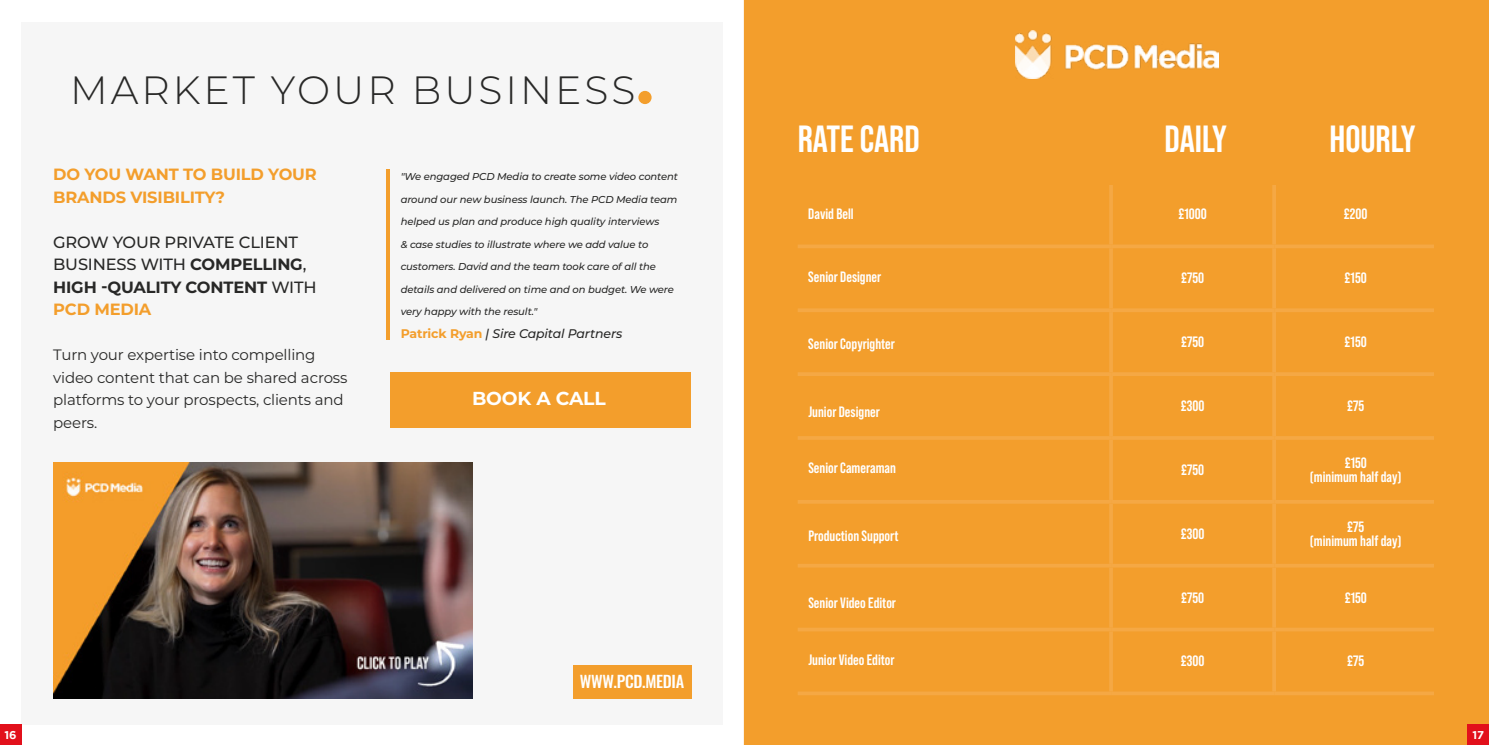
<style>
.page{position:relative;width:1489px;height:745px;background:#fff}
.page>*{position:absolute;margin:0;border:0;box-sizing:border-box;transform-origin:0 0}
.t1{font:300 39.38px "Montserrat";letter-spacing:.075em;color:#282827}
.t2{font:700 37.75px "Bebas Neue Pro";color:#fff}
.t3{font:700 18.75px "Montserrat";letter-spacing:-.01em;color:#fff}
.t4{font:500 16.25px/22.5px "Montserrat";letter-spacing:-.01em;color:#282827}
.t5{font:700 16.25px/22.5px "Montserrat";letter-spacing:-.01em;color:#f39e2c}
.t6{font:500 16.25px "Oswald";letter-spacing:-.02em;color:#fff}
.t7{font:700 15px/13.8px "Bebas Neue Pro";color:#fff;text-align:center}
.t8{font:15px/22.5px "Montserrat";letter-spacing:-.01em;color:#282827}
.t9{font:italic 500 12.5px "Montserrat";letter-spacing:-.01em;color:#282827}
.t10{font:700 11.25px "Gotham";color:#fff}
.t11{font:italic 500 10px "Montserrat";letter-spacing:-.01em;color:#282827}
.s1{font-weight:700}
.s2{font-weight:700;color:#f39e2c}
.s3{font-weight:700;font-style:normal;color:#f39e2c}
</style>
<div class="page">
<div style="left:21px;top:22px;width:702px;height:702px;background:#f6f6f6"></div>
<img style="left:53px;top:462px;width:419px;height:236px">
<div style="left:638px;top:91px;width:13px;height:13px;background:#f39e2c;border-radius:50%"></div>
<hr style="left:386px;top:169px;width:4px;height:171px;background:#f39e2c">
<div style="left:390px;top:371px;width:300px;height:56px;background:#f39e2c"></div>
<div style="left:573px;top:665px;width:118px;height:33px;background:#f39e2c"></div>
<div style="left:743px;top:0;width:745px;height:744px;background:#f39e2c"></div>
<div style="left:797px;top:184px;width:312px;height:507px;background:#f39e2c"></div>
<div style="left:1112px;top:185px;width:322px;height:506px;background:#f39e2c"></div>
<hr style="left:1109px;top:439px;width:3px;height:60px;background:#f5a844">
<hr style="left:1109px;top:567px;width:3px;height:60px;background:#f5a844">
<hr style="left:1109px;top:631px;width:3px;height:60px;background:#f5a844">
<hr style="left:797px;top:180px;width:312px;height:4px;background:#f39e2c">
<hr style="left:797px;top:308px;width:313px;height:4px;background:#f5a844">
<svg style="left:797px;top:244px;width:313px;height:4px"></svg>
<hr style="left:797px;top:372px;width:313px;height:4px;background:#f5a844">
<hr style="left:1109px;top:248px;width:3px;height:60px;background:#f5a844">
<hr style="left:1109px;top:184px;width:3px;height:60px;background:#f5a844">
<svg style="left:1110px;top:244px;width:163px;height:4px"></svg>
<hr style="left:1109px;top:376px;width:3px;height:60px;background:#f5a844">
<hr style="left:797px;top:436px;width:313px;height:3px;background:#f5a844">
<hr style="left:1110px;top:436px;width:163px;height:3px;background:#f5a844">
<svg style="left:797px;top:627px;width:313px;height:4px"></svg>
<svg style="left:1110px;top:627px;width:163px;height:4px"></svg>
<hr style="left:797px;top:691px;width:313px;height:3px;background:#f5a844">
<hr style="left:1110px;top:691px;width:163px;height:3px;background:#f5a844">
<hr style="left:1272px;top:631px;width:3px;height:60px;background:#f5a844">
<hr style="left:1273px;top:691px;width:165px;height:3px;background:#f5a844">
<svg style="left:1273px;top:563px;width:161px;height:4px"></svg>
<hr style="left:1272px;top:567px;width:3px;height:60px;background:#f5a844">
<svg style="left:1273px;top:627px;width:161px;height:4px"></svg>
<svg style="left:1110px;top:499px;width:163px;height:4px"></svg>
<hr style="left:1272px;top:503px;width:3px;height:60px;background:#f5a844">
<svg style="left:1110px;top:563px;width:163px;height:4px"></svg>
<svg style="left:797px;top:499px;width:313px;height:4px"></svg>
<hr style="left:1109px;top:503px;width:3px;height:60px;background:#f5a844">
<svg style="left:797px;top:563px;width:313px;height:4px"></svg>
<hr style="left:1110px;top:308px;width:163px;height:4px;background:#f5a844">
<hr style="left:1109px;top:312px;width:3px;height:60px;background:#f5a844">
<hr style="left:1110px;top:372px;width:163px;height:4px;background:#f5a844">
<hr style="left:1272px;top:312px;width:3px;height:60px;background:#f5a844">
<hr style="left:1273px;top:372px;width:165px;height:4px;background:#f5a844">
<hr style="left:1272px;top:376px;width:3px;height:60px;background:#f5a844">
<hr style="left:1272px;top:184px;width:3px;height:60px;background:#f5a844">
<svg style="left:1273px;top:244px;width:161px;height:4px"></svg>
<hr style="left:1272px;top:248px;width:3px;height:60px;background:#f5a844">
<hr style="left:1273px;top:308px;width:165px;height:4px;background:#f5a844">
<hr style="left:1273px;top:436px;width:165px;height:3px;background:#f5a844">
<hr style="left:1272px;top:439px;width:3px;height:60px;background:#f5a844">
<svg style="left:1273px;top:499px;width:161px;height:4px"></svg>
<div style="left:1434px;top:169px;width:27px;height:561px;background:#f39e2c"></div>
<div style="left:874px;top:158px;width:561px;height:27px;background:#f39e2c"></div>
<img style="left:1015px;top:31px;width:203px;height:48px">
<div style="left:0;top:724px;width:21px;height:20px;background:#e2101b"></div>
<div style="left:1467px;top:724px;width:21px;height:20px;background:#e2101b"></div>
<h1 class="t1" style="left:70px;top:63px;width:566px">MARKET YOUR BUSINESS</h1>
<h3 class="t5" style="left:53px;top:162px;width:265px">DO YOU WANT TO BUILD YOUR<br>BRANDS VISIBILITY?</h3>
<h3 class="t4" style="left:53px;top:230px;width:265px">GROW YOUR PRIVATE CLIENT<br>BUSINESS WITH <span class="s1">COMPELLING</span>,<br><span class="s1">HIGH -QUALITY CONTENT</span> WITH<br><span class="s2">PCD MEDIA</span></h3>
<h3 class="t8" style="left:53px;top:343px;width:296px">Turn your expertise into compelling video content that can be shared across platforms to your prospects, clients and peers.</h3>
<p class="t11" style="left:400px;top:169px;width:279px">"We engaged PCD Media to create some video content</p>
<p class="t11" style="left:400px;top:192px;width:278px">around our new business launch. The PCD Media team</p>
<p class="t11" style="left:400px;top:214px;width:260px">helped us plan and produce high quality interviews</p>
<p class="t11" style="left:400px;top:237px;width:249px">&amp; case studies to illustrate where we add value to</p>
<p class="t11" style="left:400px;top:259px;width:257px">customers. David and the team took care of all the</p>
<p class="t11" style="left:400px;top:282px;width:275px">details and delivered on time and on budget. We were</p>
<p class="t11" style="left:400px;top:304px;width:138px">very happy with the result."</p>
<p class="t9" style="left:400px;top:324px;width:223px"><span class="s3">Patrick Ryan</span> | Sire Capital Partners</p>
<h3 class="t3" style="left:472px;top:385px;width:135px">BOOK A CALL</h3>
<h3 class="t6" style="left:580px;top:672px;width:106px">WWW.PCD.MEDIA</h3>
<h2 class="t2" style="left:797px;top:117px;width:124px">RATE CARD</h2>
<h2 class="t2" style="left:1164px;top:117px;width:64px">DAILY</h2>
<h2 class="t2" style="left:1329px;top:117px;width:88px">HOURLY</h2>
<h3 class="t7" style="left:808px;top:207px;width:47px">David Bell</h3>
<h3 class="t7" style="left:1178px;top:207px;width:30px">£1000</h3>
<h3 class="t7" style="left:1343px;top:207px;width:25px">£200</h3>
<h3 class="t7" style="left:808px;top:269px;width:74px">Senior Designer</h3>
<h3 class="t7" style="left:1180px;top:271px;width:25px">£750</h3>
<h3 class="t7" style="left:1344px;top:271px;width:24px">£150</h3>
<h3 class="t7" style="left:808px;top:336px;width:88px">Senior Copyrighter</h3>
<h3 class="t7" style="left:1180px;top:335px;width:25px">£750</h3>
<h3 class="t7" style="left:1344px;top:335px;width:24px">£150</h3>
<h3 class="t7" style="left:808px;top:404px;width:73px">Junior Designer</h3>
<h3 class="t7" style="left:1180px;top:398px;width:25px">£300</h3>
<h3 class="t7" style="left:1346px;top:398px;width:19px">£75</h3>
<h3 class="t7" style="left:808px;top:460px;width:89px">Senior Cameraman</h3>
<h3 class="t7" style="left:1180px;top:462px;width:25px">£750</h3>
<h3 class="t7" style="left:1309px;top:455px;width:93px">£150<br>(minimum half day)</h3>
<h3 class="t7" style="left:808px;top:528px;width:92px">Production Support</h3>
<h3 class="t7" style="left:1180px;top:526px;width:25px">£300</h3>
<h3 class="t7" style="left:1309px;top:519px;width:93px">£75<br>(minimum half day)</h3>
<h3 class="t7" style="left:808px;top:595px;width:89px">Senior Video Editor</h3>
<h3 class="t7" style="left:1180px;top:590px;width:25px">£750</h3>
<h3 class="t7" style="left:1344px;top:590px;width:24px">£150</h3>
<h3 class="t7" style="left:808px;top:651px;width:88px">Junior Video Editor</h3>
<h3 class="t7" style="left:1180px;top:653px;width:25px">£300</h3>
<h3 class="t7" style="left:1346px;top:653px;width:19px">£75</h3>
<p class="t10" style="left:5px;top:728px;width:14px">16</p>
<p class="t10" style="left:1472px;top:728px;width:13px">17</p>
</div>
